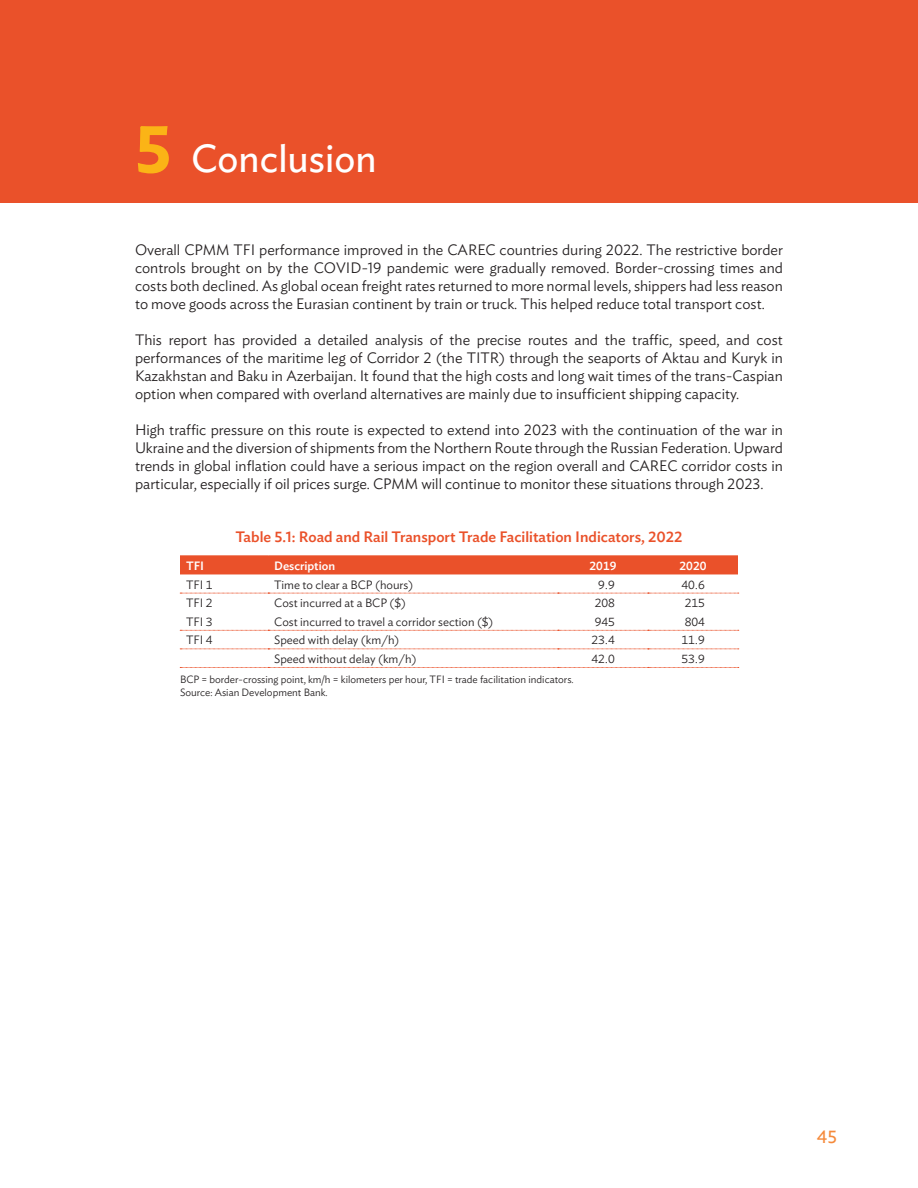
<style>
.page{position:relative;width:918px;height:1188px;background:#fff}
.page>*{position:absolute;margin:0;border:0;box-sizing:border-box;transform-origin:0 0}
.Body_Text{font:39px "Ideal Sans";color:#fff}
.t1{font:18px "Ideal Sans";color:#f58a3b}
.Body_Text-2{font:300 15px/18px "Ideal Sans";color:#231f20;text-align:justify}
.Fig_Tab_Title{font:500 15px "Ideal Sans";color:#ea512a}
.Body_Text-3{font:300 12px "Ideal Sans";color:#231f20}
.Body_Text-4{font:500 12px "Ideal Sans";color:#fff}
.Source{font:300 10.5px "Ideal Sans";color:#231f20}
.Source_2{font:300 10.5px "Ideal Sans";color:#231f20}
.s1{font-weight:600;font-size:67.5px;color:#fbb416}
</style>
<div class="page">
<div style="left:0;top:0;width:918px;height:202px;background:#ea512a"></div>
<div style="left:180px;top:557px;width:558px;height:17px;background:#ea512a"></div>
<hr style="left:180px;top:556px;width:88px;height:1px;background:#ea512a">
<hr style="left:268px;top:556px;width:290px;height:1px;background:#ea512a">
<hr style="left:558px;top:556px;width:90px;height:1px;background:#ea512a">
<hr style="left:648px;top:556px;width:90px;height:1px;background:#ea512a">
<svg style="left:180px;top:593px;width:559px;height:1px"></svg>
<svg style="left:180px;top:630px;width:559px;height:1px"></svg>
<svg style="left:180px;top:649px;width:559px;height:1px"></svg>
<svg style="left:180px;top:667px;width:559px;height:1px"></svg>
<p class="Body_Text" style="left:135px;top:129px;width:243px"><span class="s1">5</span> Conclusion</p>
<p class="Body_Text-2" style="left:135px;top:239px;width:650px">Overall CPMM TFI performance improved in the CAREC countries during 2022. The restrictive border controls brought on by the COVID-19 pandemic were gradually removed. Border-crossing times and costs both declined. As global ocean freight rates returned to more normal levels, shippers had less reason to move goods across the Eurasian continent by train or truck. This helped reduce total transport cost.</p>
<p class="Body_Text-2" style="left:135px;top:329px;width:650px">This report has provided a detailed analysis of the precise routes and the traffic, speed, and cost performances of the maritime leg of Corridor 2 (the TITR) through the seaports of Aktau and Kuryk in Kazakhstan and Baku in Azerbaijan. It found that the high costs and long wait times of the trans-Caspian option when compared with overland alternatives are mainly due to insufficient shipping capacity.</p>
<p class="Body_Text-2" style="left:135px;top:419px;width:650px">High traffic pressure on this route is expected to extend into 2023 with the continuation of the war in Ukraine and the diversion of shipments from the Northern Route through the Russian Federation. Upward trends in global inflation could have a serious impact on the region overall and CAREC corridor costs in particular, especially if oil prices surge. CPMM will continue to monitor these situations through 2023.</p>
<p class="Fig_Tab_Title" style="left:235px;top:525px;width:449px">Table 5.1: Road and Rail Transport Trade Facilitation Indicators, 2022</p>
<p class="Body_Text-4" style="left:186px;top:557px;width:20px">TFI</p>
<p class="Body_Text-4" style="left:274px;top:557px;width:62px">Description</p>
<p class="Body_Text-4" style="left:590px;top:557px;width:28px">2019</p>
<p class="Body_Text-4" style="left:680px;top:557px;width:28px">2020</p>
<p class="Body_Text-3" style="left:186px;top:575px;width:28px">TFI 1</p>
<p class="Body_Text-3" style="left:274px;top:575px;width:140px">Time to clear a BCP (hours)</p>
<p class="Body_Text-3" style="left:598px;top:575px;width:18px">9.9</p>
<p class="Body_Text-3" style="left:681px;top:575px;width:25px">40.6</p>
<p class="Body_Text-3" style="left:186px;top:594px;width:28px">TFI 2</p>
<p class="Body_Text-3" style="left:274px;top:594px;width:133px">Cost incurred at a BCP ($)</p>
<p class="Body_Text-3" style="left:595px;top:594px;width:22px">208</p>
<p class="Body_Text-3" style="left:685px;top:594px;width:22px">215</p>
<p class="Body_Text-3" style="left:186px;top:612px;width:28px">TFI 3</p>
<p class="Body_Text-3" style="left:274px;top:612px;width:221px">Cost incurred to travel a corridor section ($)</p>
<p class="Body_Text-3" style="left:595px;top:612px;width:22px">945</p>
<p class="Body_Text-3" style="left:685px;top:612px;width:22px">804</p>
<p class="Body_Text-3" style="left:186px;top:631px;width:28px">TFI 4</p>
<p class="Body_Text-3" style="left:274px;top:631px;width:127px">Speed with delay (km/h)</p>
<p class="Body_Text-3" style="left:591px;top:631px;width:25px">23.4</p>
<p class="Body_Text-3" style="left:681px;top:631px;width:25px">11.9</p>
<p class="Body_Text-3" style="left:274px;top:650px;width:144px">Speed without delay (km/h)</p>
<p class="Body_Text-3" style="left:591px;top:650px;width:25px">42.0</p>
<p class="Body_Text-3" style="left:681px;top:650px;width:25px">53.9</p>
<p class="Source" style="left:180px;top:672px;width:395px">BCP = border-crossing point, km/h = kilometers per hour, TFI = trade facilitation indicators.</p>
<p class="Source_2" style="left:180px;top:684px;width:149px">Source: Asian Development Bank.</p>
<p class="t1" style="left:817px;top:1123px;width:22px">45</p>
</div>
